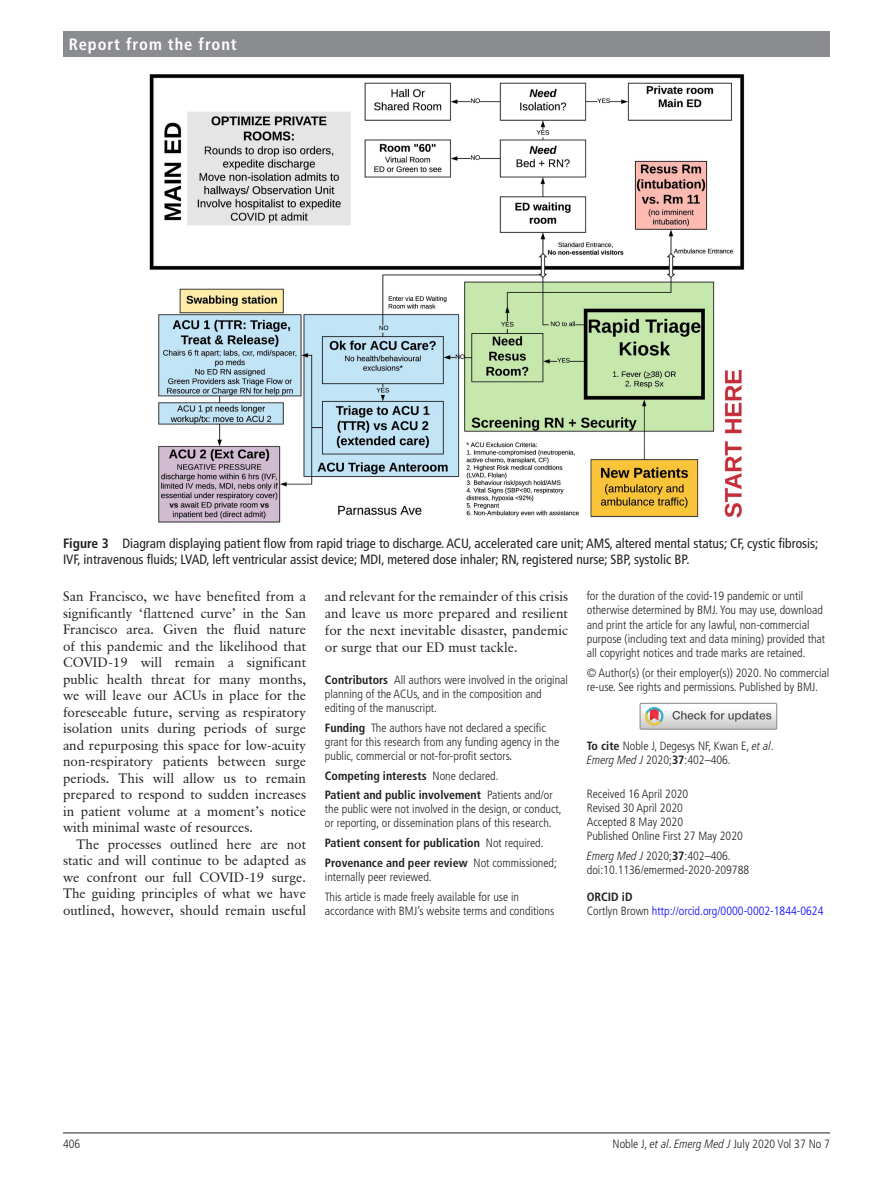
<style>
.page{position:relative;width:893px;height:1191px;background:#fff}
.page>*{position:absolute;margin:0;border:0;box-sizing:border-box;transform-origin:0 0}
.t1{font:700 condensed 16.5px "Frutiger LT Pro";letter-spacing:.055em;color:#fff}
.t2{font:13.5px/16.5px "Classical Garamond BT";color:#231f20;text-align:justify}
.t3{font:condensed 13.5px/16.5px "Frutiger LT Pro";color:#231f20}
.t4{font:300 condensed 12px/14.1px "Frutiger LT Pro";color:#231f20}
.t5{font:700 condensed 12px/20px "Frutiger LT Pro";color:#231f20}
.t6{font:300 condensed 12px/14.1px "Frutiger LT Pro";color:#00f}
.s1{font-weight:700}
.s2{font-weight:300}
.s3{font-style:italic}
.s4{font-weight:700;color:#231f20}
.s5{color:#231f20}
</style>
<div class="page">
<hr style="left:63px;top:1132px;width:767px;height:1px;background:#231f20">
<div style="left:63px;top:31px;width:767px;height:25px;background:#8a8c8f"></div>
<svg style="left:640px;top:703px;width:137px;height:26px"></svg>
<img style="left:149px;top:74px;width:595px;height:449px">
<h1 class="t1" style="left:69px;top:34px;width:169px">Report from the front</h1>
<p class="t3" style="left:63px;top:535px;width:757px"><span class="s1">Figure 3</span> Diagram displaying patient flow from rapid triage to discharge. ACU, accelerated care unit; AMS, altered mental status; CF, cystic fibrosis;<br>IVF, intravenous fluids; LVAD, left ventricular assist device; MDI, metered dose inhaler; RN, registered nurse; SBP, systolic BP.</p>
<p class="t2" style="left:63px;top:588px;width:245px">San Francisco, we have benefited from a significantly ‘flattened curve’ in the San Francisco area. Given the fluid nature of this pandemic and the likelihood that COVID-19 will remain a significant public health threat for many months, we will leave our ACUs in place for the foreseeable future, serving as respiratory isolation units during periods of surge and repurposing this space for low-acuity non-respiratory patients between surge periods. This will allow us to remain prepared to respond to sudden increases in patient volume at a moment’s notice with minimal waste of resources.</p>
<p class="t2" style="left:63px;top:836px;width:245px;text-indent:14px">The processes outlined here are not static and will continue to be adapted as we confront our full COVID-19 surge.<br>The guiding principles of what we have outlined, however, should remain useful</p>
<p class="t2" style="left:325px;top:588px;width:245px;line-height:17px">and relevant for the remainder of this crisis and leave us more prepared and resilient for the next inevitable disaster, pandemic or surge that our ED must tackle.</p>
<p class="t4" style="left:325px;top:673px;width:245px"><span class="s1">Contributors</span> All authors were involved in the original planning of the ACUs, and in the composition and editing of the manuscript.</p>
<p class="t4" style="left:325px;top:721px;width:236px"><span class="s1">Funding</span> The authors have not declared a specific grant for this research from any funding agency in the public, commercial or not-for-profit sectors.</p>
<p class="t5" style="left:325px;top:765px;width:229px">Competing interests <span class="s2">None declared.<br></span>Patient and public involvement <span class="s2">Patients and/or</span></p>
<p class="t4" style="left:325px;top:802px;width:238px">the public were not involved in the design, or conduct, or reporting, or dissemination plans of this research.</p>
<p class="t5" style="left:325px;top:833px;width:234px">Patient consent for publication <span class="s2">Not required.<br></span>Provenance and peer review <span class="s2">Not commissioned;</span></p>
<p class="t4" style="left:325px;top:867px;width:196px;line-height:20px">internally peer reviewed.<br>This article is made freely available for use in</p>
<p class="t4" style="left:325px;top:903px;width:231px">accordance with BMJ’s website terms and conditions</p>
<p class="t4" style="left:587px;top:589px;width:240px">for the duration of the covid-19 pandemic or until otherwise determined by BMJ. You may use, download and print the article for any lawful, non-commercial purpose (including text and data mining) provided that all copyright notices and trade marks are retained.</p>
<p class="t4" style="left:587px;top:666px;width:244px">© Author(s) (or their employer(s)) 2020. No commercial re-use. See rights and permissions. Published by BMJ.</p>
<p class="t4" style="left:587px;top:739px;width:188px"><span class="s1">To cite</span> Noble J, Degesys NF, Kwan E, <span class="s3">et al</span>.<br><span class="s3">Emerg Med J</span> 2020;<span class="s1">37</span>:402–406.</p>
<p class="t4" style="left:587px;top:786px;width:158px">Received 16 April 2020<br>Revised 30 April 2020<br>Accepted 8 May 2020<br>Published Online First 27 May 2020</p>
<p class="t4" style="left:587px;top:849px;width:164px"><span class="s3">Emerg Med J</span> 2020;<span class="s1">37</span>:402–406. doi:10.1136/emermed-2020-209788</p>
<p class="t6" style="left:587px;top:889px;width:238px"><span class="s4">ORCID iD<br></span><span class="s5">Cortlyn Brown</span> http://orcid.org/0000-0002-1844-0624</p>
<p class="t4" style="left:63px;top:1136px;width:19px">406</p>
<p class="t4" style="left:613px;top:1136px;width:219px">Noble J, <span class="s3">et al</span>. <span class="s3">Emerg Med J</span> July 2020 Vol 37 No 7</p>
</div>
